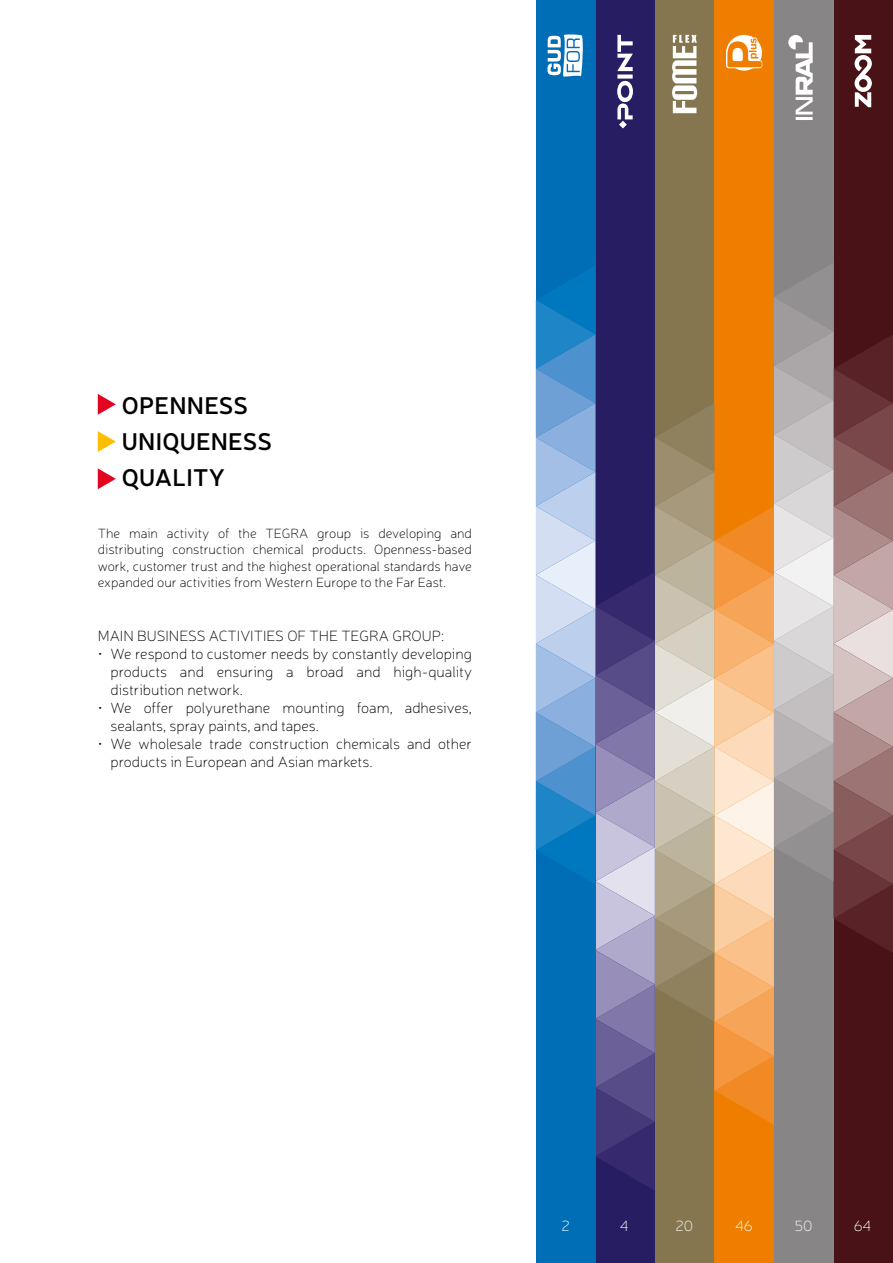
<style>
.page{position:relative;width:893px;height:1263px;background:#fff}
.page>*{position:absolute;margin:0;border:0;box-sizing:border-box;transform-origin:0 0}
.t1{font:600 24px/36px "Neris";letter-spacing:.01em;color:#000}
.t2{font:100 15px/18px "Neris";color:#000}
.t3{font:100 15px "Neris";color:#fff}
.t4{font:100 13.5px/16.2px "Neris";color:#000;text-align:justify}
</style>
<div class="page">
<div style="left:833px;top:0;width:60px;height:1263px;background:#481217"></div>
<div style="left:655px;top:0;width:59px;height:1263px;background:#857650"></div>
<div style="left:595px;top:0;width:60px;height:1263px;background:#271d63"></div>
<div style="left:714px;top:0;width:60px;height:1263px;background:#ef7d00"></div>
<div style="left:774px;top:0;width:59px;height:1263px;background:#888587"></div>
<svg style="left:855px;top:35px;width:17px;height:72px"></svg>
<svg style="left:672px;top:35px;width:25px;height:78px"></svg>
<svg style="left:726px;top:35px;width:36px;height:36px"></svg>
<svg style="left:617px;top:35px;width:16px;height:93px"></svg>
<hr style="left:796px;top:117px;width:17px;height:3px;background:#fff">
<svg style="left:788px;top:35px;width:25px;height:80px"></svg>
<svg style="left:98px;top:394px;width:18px;height:21px"></svg>
<svg style="left:98px;top:468px;width:18px;height:21px"></svg>
<svg style="left:98px;top:431px;width:18px;height:21px"></svg>
<div style="left:536px;top:0;width:59px;height:1263px;background:#006db7"></div>
<svg style="left:547px;top:34px;width:36px;height:43px"></svg>
<svg style="left:536px;top:263px;width:357px;height:928px"></svg>
<h1 class="t1" style="left:122px;top:386px;width:152px">OPENNESS<br>UNIQUENESS<br>QUALITY</h1>
<p class="t4" style="left:98px;top:525px;width:376px">The main activity of the TEGRA group is developing and distributing construction chemical products. Openness-based work, customer trust and the highest operational standards have expanded our activities from Western Europe to the Far East.</p>
<p class="t2" style="left:98px;top:626px;width:348px">MAIN BUSINESS ACTIVITIES OF THE TEGRA GROUP:</p>
<p class="t2" style="left:111px;top:644px;width:363px;text-align:justify;text-indent:-13px">• We respond to customer needs by constantly developing products and ensuring a broad and high-quality distribution network.</p>
<p class="t2" style="left:111px;top:698px;width:363px;text-indent:-13px">• We offer polyurethane mounting foam, adhesives, sealants, spray paints, and tapes.</p>
<p class="t2" style="left:111px;top:734px;width:363px;text-indent:-13px">• We wholesale trade construction chemicals and other products in European and Asian markets.</p>
<p class="t3" style="left:561px;top:1216px;width:10px">2</p>
<p class="t3" style="left:620px;top:1216px;width:10px">4</p>
<p class="t3" style="left:675px;top:1216px;width:19px">20</p>
<p class="t3" style="left:735px;top:1216px;width:19px">46</p>
<p class="t3" style="left:794px;top:1216px;width:20px">50</p>
<p class="t3" style="left:854px;top:1216px;width:19px">64</p>
</div>
